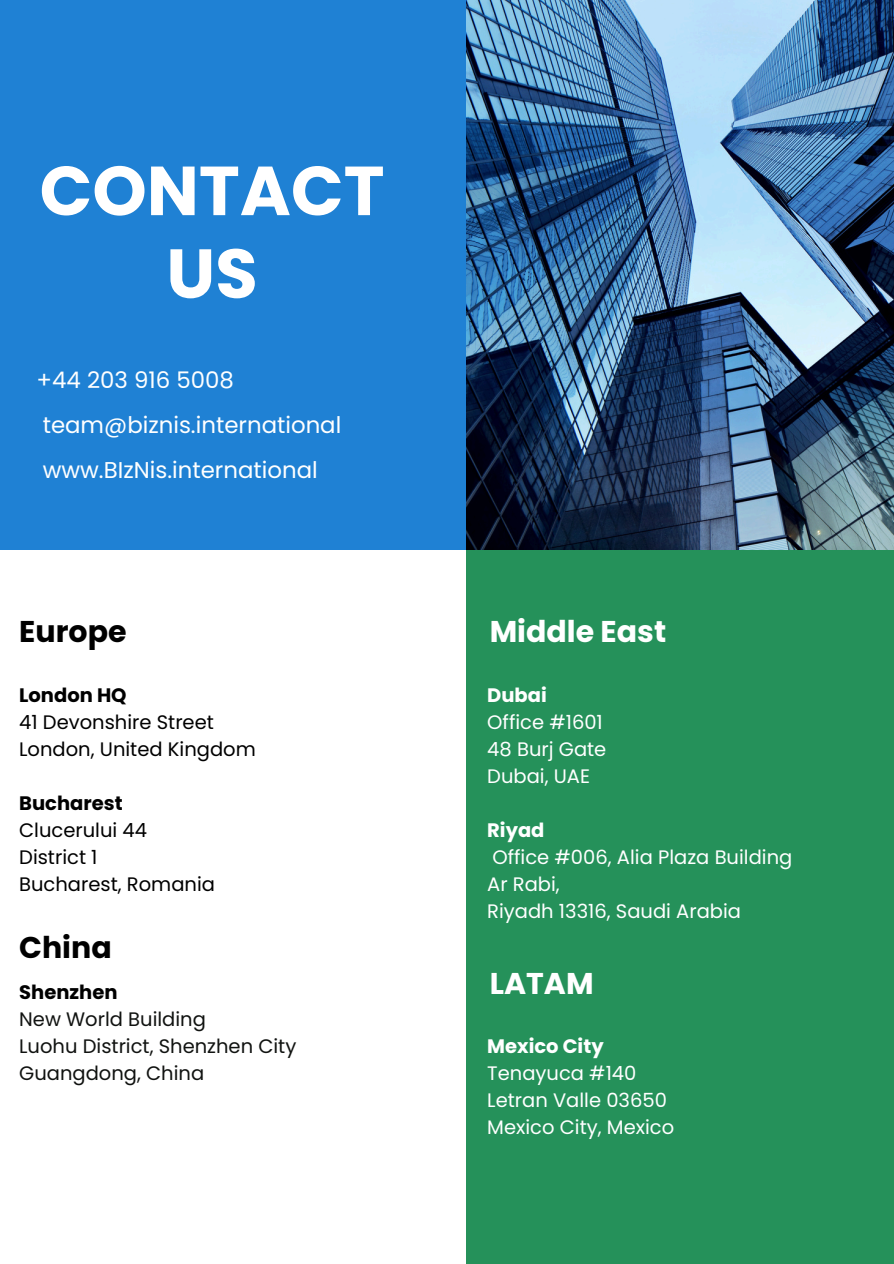
<style>
.page{position:relative;width:894px;height:1264px;background:#fff}
.page>*{position:absolute;margin:0;border:0;box-sizing:border-box;transform-origin:0 0}
.t1{font:700 69.15px/82.7px "Poppins";color:#fff;text-align:center}
.t2{font:700 30px "Poppins";color:#fff}
.t3{font:700 30px "Poppins";color:#000}
.t4{font:22.8px "Poppins";color:#fff}
.t5{font:19.5px "Poppins";color:#fff}
.t6{font:19.5px "Poppins";color:#000}
.t7{font:19.5px "Poppins";color:#111311}
.t8{font:700 19.5px "Poppins";color:#000}
.t9{font:700 19.5px "Poppins";color:#fff}
</style>
<div class="page">
<div style="left:0;top:0;width:489px;height:549px;background:#1f81d4"></div>
<div style="left:466px;top:167px;width:427px;height:1096px;background:#25915a"></div>
<img style="left:466px;top:0;width:427px;height:549px">
<h2 class="t1" style="left:40px;top:150px;width:346px">CONTACT<br>US</h2>
<p class="t4" style="left:37px;top:364px;width:199px">+44 203 916 5008</p>
<p class="t4" style="left:43px;top:409px;width:300px">team@biznis.international</p>
<h3 class="t4" style="left:43px;top:454px;width:276px">www.BIzNis.international</h3>
<p class="t3" style="left:19px;top:610px;width:109px">Europe</p>
<p class="t2" style="left:489px;top:610px;width:178px">Middle East</p>
<h4 class="t8" style="left:19px;top:681px;width:109px">London HQ</h4>
<h4 class="t6" style="left:19px;top:708px;width:196px">41 Devonshire Street</h4>
<h4 class="t6" style="left:19px;top:735px;width:238px">London, United Kingdom</h4>
<h3 class="t8" style="left:19px;top:789px;width:105px">Bucharest</h3>
<p class="t6" style="left:19px;top:816px;width:129px">Clucerului 44</p>
<p class="t6" style="left:19px;top:843px;width:80px">District 1</p>
<p class="t6" style="left:19px;top:870px;width:197px">Bucharest, Romania</p>
<p class="t3" style="left:19px;top:926px;width:94px">China</p>
<p class="t8" style="left:19px;top:978px;width:100px">Shenzhen</p>
<p class="t7" style="left:19px;top:1005px;width:188px">New World Building</p>
<p class="t7" style="left:19px;top:1032px;width:278px">Luohu District, Shenzhen City</p>
<p class="t7" style="left:19px;top:1059px;width:186px">Guangdong, China</p>
<h1 class="t9" style="left:487px;top:681px;width:61px">Dubai</h1>
<h3 class="t5" style="left:487px;top:708px;width:117px">Office #1601</h3>
<p class="t5" style="left:487px;top:735px;width:121px">48 Burj Gate</p>
<p class="t5" style="left:487px;top:762px;width:104px">Dubai, UAE</p>
<p class="t9" style="left:487px;top:816px;width:59px">Riyad</p>
<p class="t5" style="left:492px;top:843px;width:301px">Office #006, Alia Plaza Building</p>
<p class="t5" style="left:487px;top:870px;width:74px">Ar Rabi,</p>
<p class="t5" style="left:487px;top:897px;width:255px">Riyadh 13316, Saudi Arabia</p>
<p class="t2" style="left:489px;top:962px;width:105px">LATAM</p>
<p class="t9" style="left:487px;top:1032px;width:118px">Mexico City</p>
<p class="t5" style="left:487px;top:1059px;width:151px">Tenayuca #140</p>
<p class="t5" style="left:487px;top:1086px;width:181px">Letran Valle 03650</p>
<p class="t5" style="left:487px;top:1113px;width:188px">Mexico City, Mexico</p>
</div>
